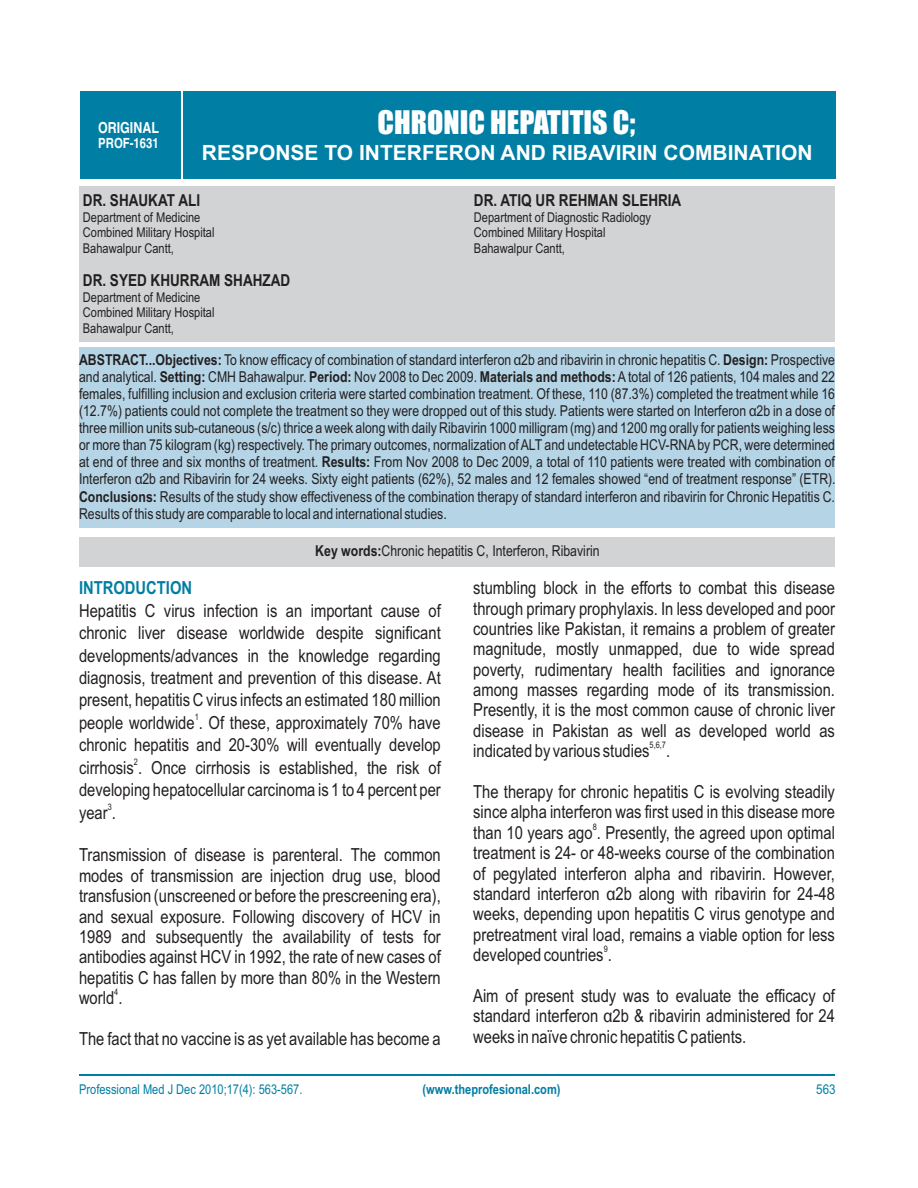
<style>
.page{position:relative;width:918px;height:1188px;background:#fff}
.page>*{position:absolute;margin:0;border:0;box-sizing:border-box;transform-origin:0 0}
.t1{font:30px "Impact";color:#fff}
.t2{font:700 21px "Arial";color:#fff}
.t3{font:18px/20.4px "Arial Narrow";color:#231f20}
.t4{font:700 18px "Arial Narrow";color:#007ea4}
.t5{font:700 16.5px "Arial Narrow";color:#231f20}
.t6{font:15.15px "Switzerland";color:#fff;scale:.82 1}
.t7{font:15px/17.1px "Arial Narrow";color:#231f20;text-align:justify}
.t8{font:13.95px "Switzerland";color:#fff;scale:.81 1}
.t9{font:13.5px/15.3px "Arial Narrow";color:#231f20}
.t10{font:13.5px "Arial Narrow";color:#007ea4}
.t11{font:700 13.5px "Arial Narrow";color:#007ea4}
.t12{font:13.5px "Arial Narrow";color:#007ea4;scale:1.04 1}
.t13{font:9px "Arial Narrow";color:#231f20}
.s1{font-weight:700}
</style>
<div class="page">
<div style="left:79px;top:537px;width:756px;height:30px;background:#d1d3d4"></div>
<div style="left:79px;top:186px;width:756px;height:156px;background:#d1d3d4"></div>
<div style="left:80px;top:91px;width:755px;height:88px;background:#007ea4"></div>
<div style="left:79px;top:347px;width:756px;height:181px;background:#b5d5e6"></div>
<hr style="left:79px;top:1074px;width:756px;height:2px;background:#007ea4">
<hr style="left:182px;top:91px;width:1px;height:88px;background:#fff">
<p class="t6" style="left:98px;top:119px;width:76px">ORIGINAL</p>
<p class="t8" style="left:98px;top:134px;width:76px">PROF-1631</p>
<h1 class="t1" style="left:378px;top:111px;width:260px">CHRONIC HEPATITIS C;</h1>
<p class="t2" style="left:202px;top:144px;width:612px">RESPONSE TO INTERFERON AND RIBAVIRIN COMBINATION</p>
<p class="t5" style="left:83px;top:194px;width:119px">DR. SHAUKAT ALI</p>
<p class="t5" style="left:474px;top:194px;width:209px">DR. ATIQ UR REHMAN SLEHRIA</p>
<p class="t9" style="left:83px;top:211px;width:119px">Department of Medicine</p>
<p class="t9" style="left:474px;top:211px;width:179px">Department of Diagnostic Radiology</p>
<p class="t9" style="left:83px;top:226px;width:133px">Combined Military Hospital</p>
<p class="t9" style="left:474px;top:226px;width:133px">Combined Military Hospital</p>
<p class="t9" style="left:83px;top:241px;width:93px">Bahawalpur Cantt,</p>
<p class="t9" style="left:474px;top:241px;width:93px">Bahawalpur Cantt,</p>
<p class="t5" style="left:83px;top:274px;width:209px">DR. SYED KHURRAM SHAHZAD</p>
<p class="t9" style="left:83px;top:291px;width:133px">Department of Medicine<br>Combined Military Hospital<br>Bahawalpur Cantt,</p>
<p class="t7" style="left:79px;top:353px;width:758px"><span class="s1">ABSTRACT...Objectives:</span> To know efficacy of combination of standard interferon α2b and ribavirin in chronic hepatitis C. <span class="s1">Design:</span> Prospective and analytical. <span class="s1">Setting:</span> CMH Bahawalpur. <span class="s1">Period:</span> Nov 2008 to Dec 2009. <span class="s1">Materials and methods:</span>Atotal of 126 patients, 104 males and 22 females, fulfilling inclusion and exclusion criteria were started combination treatment. Of these, 110 (87.3%) completed the treatment while 16 (12.7%) patients could not complete the treatment so they were dropped out of this study. Patients were started on Interferon α2b in a dose of three million units sub-cutaneous (s/c) thrice a week along with daily Ribavirin 1000 milligram (mg) and 1200 mg orally for patients weighing less or more than 75 kilogram (kg) respectively. The primary outcomes, normalization of ALT and undetectable HCV-RNAby PCR, were determined at end of three and six months of treatment. <span class="s1">Results:</span> From Nov 2008 to Dec 2009, a total of 110 patients were treated with combination of Interferon α2b and Ribavirin for 24 weeks. Sixty eight patients (62%), 52 males and 12 females showed “end of treatment response” (ETR).<br><span class="s1">Conclusions:</span> Results of the study show effectiveness of the combination therapy of standard interferon and ribavirin for Chronic Hepatitis C.<br>Results of this study are comparable to local and international studies.</p>
<p class="t7" style="left:315px;top:543px;width:286px"><span class="s1">Key words:</span>Chronic hepatitis C, Interferon, Ribavirin</p>
<p class="t4" style="left:79px;top:581px;width:115px">INTRODUCTION</p>
<p class="t3" style="left:473px;top:579px;width:363px">stumbling block in the efforts to combat this disease</p>
<p class="t3" style="left:79px;top:602px;width:118px">Hepatitis C virus</p>
<p class="t3" style="left:473px;top:600px;width:363px">through primary prophylaxis. In less developed and poor</p>
<p class="t3" style="left:204px;top:602px;width:239px">infection is an important cause of</p>
<p class="t3" style="left:473px;top:620px;width:363px">countries like Pakistan, it remains a problem of greater</p>
<p class="t3" style="left:79px;top:624px;width:363px">chronic liver disease worldwide despite significant</p>
<p class="t3" style="left:473px;top:640px;width:363px">magnitude, mostly unmapped, due to wide spread</p>
<p class="t3" style="left:79px;top:647px;width:363px">developments/advances in the knowledge regarding</p>
<p class="t3" style="left:473px;top:661px;width:363px">poverty, rudimentary health facilities and ignorance</p>
<p class="t3" style="left:79px;top:669px;width:363px">diagnosis, treatment and prevention of this disease. At</p>
<p class="t3" style="left:473px;top:681px;width:363px">among masses regarding mode of its transmission.</p>
<p class="t3" style="left:79px;top:692px;width:363px">present, hepatitis C virus infects an estimated 180 million</p>
<p class="t3" style="left:473px;top:702px;width:363px">Presently, it is the most common cause of chronic liver</p>
<p class="t13" style="left:195px;top:713px;width:6px">1</p>
<p class="t3" style="left:79px;top:714px;width:363px">people worldwide . Of these, approximately 70% have</p>
<p class="t3" style="left:473px;top:722px;width:363px">disease in Pakistan as well as developed world as</p>
<p class="t3" style="left:79px;top:736px;width:363px">chronic hepatitis and 20-30% will eventually develop</p>
<p class="t13" style="left:650px;top:742px;width:18px">5,6,7</p>
<p class="t3" style="left:473px;top:742px;width:198px">indicated by various studies .</p>
<p class="t13" style="left:134px;top:758px;width:6px">2</p>
<p class="t3" style="left:79px;top:758px;width:363px;line-height:22.4px">cirrhosis . Once cirrhosis is established, the risk of developing hepatocellular carcinoma is 1 to 4 percent per</p>
<p class="t3" style="left:473px;top:783px;width:363px">The therapy for chronic hepatitis C is evolving steadily</p>
<p class="t13" style="left:108px;top:803px;width:6px">3</p>
<p class="t3" style="left:79px;top:804px;width:38px">year .</p>
<p class="t3" style="left:473px;top:804px;width:363px">since alpha interferon was first used in this disease more</p>
<p class="t13" style="left:593px;top:823px;width:6px">8</p>
<p class="t3" style="left:473px;top:824px;width:363px">than 10 years ago . Presently, the agreed upon optimal</p>
<p class="t3" style="left:79px;top:847px;width:363px">Transmission of disease is parenteral. The common</p>
<p class="t3" style="left:473px;top:844px;width:363px">treatment is 24- or 48-weeks course of the combination</p>
<p class="t3" style="left:79px;top:867px;width:363px">modes of transmission are injection drug use, blood</p>
<p class="t3" style="left:473px;top:865px;width:363px">of pegylated interferon alpha and ribavirin. However, standard interferon α2b along with ribavirin for 24-48</p>
<p class="t3" style="left:79px;top:887px;width:363px">transfusion (unscreened or before the prescreening era), and sexual exposure. Following discovery of HCV in</p>
<p class="t3" style="left:473px;top:905px;width:363px">weeks, depending upon hepatitis C virus genotype and</p>
<p class="t3" style="left:79px;top:928px;width:165px">1989 and subsequently</p>
<p class="t3" style="left:473px;top:926px;width:363px">pretreatment viral load, remains a viable option for less</p>
<p class="t3" style="left:253px;top:928px;width:190px">the availability of tests for</p>
<p class="t13" style="left:604px;top:946px;width:6px">9</p>
<p class="t3" style="left:79px;top:948px;width:363px">antibodies against HCV in 1992, the rate of new cases of</p>
<p class="t3" style="left:473px;top:946px;width:140px">developed countries .</p>
<p class="t3" style="left:79px;top:969px;width:363px">hepatitis C has fallen by more than 80% in the Western</p>
<p class="t13" style="left:114px;top:989px;width:6px">4</p>
<p class="t3" style="left:79px;top:989px;width:45px">world .</p>
<p class="t3" style="left:473px;top:987px;width:363px">Aim of present study was to evaluate the efficacy of standard interferon α2b &amp; ribavirin administered for 24</p>
<p class="t3" style="left:79px;top:1030px;width:363px">The fact that no vaccine is as yet available has become a</p>
<p class="t3" style="left:473px;top:1028px;width:275px">weeks in naïve chronic hepatitis C patients.</p>
<p class="t10" style="left:79px;top:1084px;width:225px">Professional Med J Dec 2010;17(4): 563-567.</p>
<p class="t11" style="left:423px;top:1084px;width:140px">(www.theprofesional.com)</p>
<p class="t12" style="left:816px;top:1084px;width:20px">563</p>
</div>
